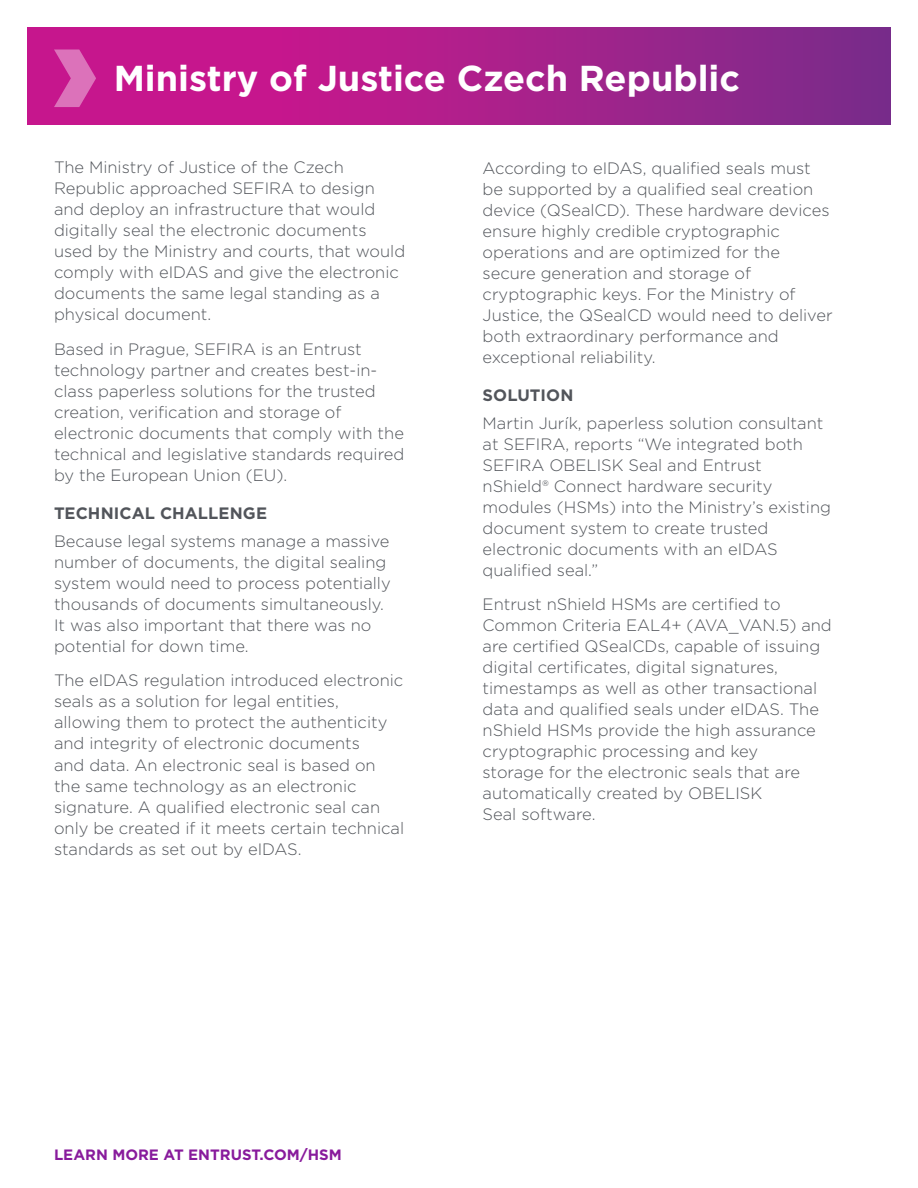
<style>
.page{position:relative;width:918px;height:1188px;background:#fff}
.page>*{position:absolute;margin:0;border:0;box-sizing:border-box;transform-origin:0 0}
.t1{font:700 36px "Gotham";color:#fff}
.t2{font:300 16.5px/21px "Gotham";color:#52555b}
.t3{font:700 16.5px "Gotham";letter-spacing:.005em;color:#52555b}
.t4{font:700 15px "Gotham";color:#881b9c}
</style>
<div class="page">
<svg style="left:27px;top:27px;width:864px;height:98px;background:#aa1f8b"></svg>
<svg style="left:54px;top:50px;width:42px;height:57px;background:#d34da8"></svg>
<h1 class="t1" style="left:114px;top:57px;width:628px">Ministry of Justice Czech Republic</h1>
<p class="t2" style="left:54px;top:157px;width:353px">The Ministry of Justice of the Czech Republic approached SEFIRA to design and deploy an infrastructure that would digitally seal the electronic documents used by the Ministry and courts, that would comply with eIDAS and give the electronic documents the same legal standing as a physical document.</p>
<p class="t2" style="left:54px;top:338px;width:352px">Based in Prague, SEFIRA is an Entrust technology partner and creates best-in&shy;class paperless solutions for the trusted creation, verification and storage of electronic documents that comply with the technical and legislative standards required by the European Union (EU).</p>
<p class="t3" style="left:54px;top:504px;width:215px">TECHNICAL CHALLENGE</p>
<p class="t2" style="left:54px;top:530px;width:338px">Because legal systems manage a massive number of documents, the digital sealing system would need to process potentially thousands of documents simultaneously.<br>It was also important that there was no potential for down time.</p>
<p class="t2" style="left:54px;top:670px;width:352px">The eIDAS regulation introduced electronic seals as a solution for legal entities, allowing them to protect the authenticity and integrity of electronic documents<br>and data. An electronic seal is based on the same technology as an electronic signature. A qualified electronic seal can only be created if it meets certain technical standards as set out by eIDAS.</p>
<p class="t2" style="left:483px;top:157px;width:352px">According to eIDAS, qualified seals must be supported by a qualified seal creation device (QSealCD). These hardware devices ensure highly credible cryptographic operations and are optimized for the secure generation and storage of cryptographic keys. For the Ministry of Justice, the QSealCD would need to deliver both extraordinary performance and exceptional reliability.</p>
<p class="t3" style="left:483px;top:385px;width:92px">SOLUTION</p>
<p class="t2" style="left:483px;top:412px;width:350px">Martin Jurík, paperless solution consultant at SEFIRA, reports “We integrated both SEFIRA OBELISK Seal and Entrust nShield® Connect hardware security modules (HSMs) into the Ministry’s existing document system to create trusted electronic documents with an eIDAS qualified seal.”</p>
<p class="t2" style="left:483px;top:593px;width:351px">Entrust nShield HSMs are certified to Common Criteria EAL4+ (AVA_VAN.5) and are certified QSealCDs, capable of issuing digital certificates, digital signatures, timestamps as well as other transactional data and qualified seals under eIDAS. The nShield HSMs provide the high assurance cryptographic processing and key<br>storage for the electronic seals that are automatically created by OBELISK<br>Seal software.</p>
<p class="t4" style="left:54px;top:1146px;width:289px">LEARN MORE AT ENTRUST.COM/HSM</p>
</div>
